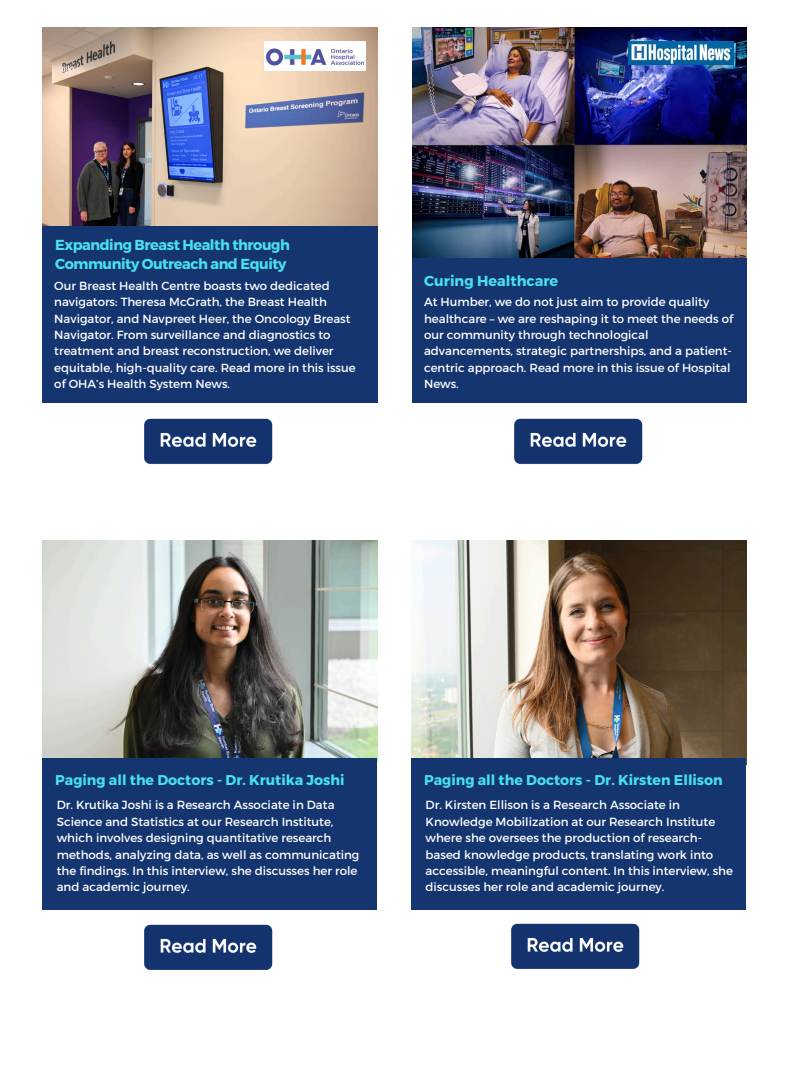
<style>
.page{position:relative;width:810px;height:1080px;background:#fff}
.page>*{position:absolute;margin:0;border:0;box-sizing:border-box;transform-origin:0 0}
.t1{font:700 14.5px/18.2px "Montserrat";letter-spacing:-.03em;color:#48dfef}
.t2{font:700 14.5px "Montserrat";color:#48dfef}
.t3{font:700 14.19px "Montserrat";color:#48dfef}
.t4{font:11.75px/16.4px "Montserrat";color:#fff}
</style>
<div class="page">
<img style="left:412px;top:27px;width:334px;height:231px">
<div style="left:412px;top:258px;width:335px;height:145px;background:#153571"></div>
<img style="left:514px;top:418px;width:129px;height:47px">
<img style="left:629px;top:41px;width:105px;height:23px">
<img style="left:42px;top:27px;width:335px;height:199px">
<div style="left:42px;top:226px;width:335px;height:177px;background:#153571"></div>
<img style="left:144px;top:418px;width:129px;height:47px">
<img style="left:42px;top:540px;width:335px;height:218px">
<div style="left:42px;top:758px;width:335px;height:151px;background:#153571"></div>
<img style="left:511px;top:923px;width:129px;height:47px">
<img style="left:411px;top:540px;width:335px;height:218px">
<div style="left:411px;top:758px;width:335px;height:151px;background:#153571"></div>
<img style="left:264px;top:41px;width:101px;height:30px">
<img style="left:144px;top:924px;width:129px;height:47px">
<h1 class="t1" style="left:55px;top:235px;width:236px">Expanding Breast Health through<br>Community Outreach and Equity</h1>
<p class="t4" style="left:54px;top:277px;width:303px">Our Breast Health Centre boasts two dedicated navigators: Theresa McGrath, the Breast Health Navigator, and Navpreet Heer, the Oncology Breast Navigator. From surveillance and diagnostics to treatment and breast reconstruction, we deliver equitable, high-quality care. Read more in this issue of OHA’s Health System News.</p>
<p class="t2" style="left:424px;top:271px;width:135px">Curing Healthcare</p>
<p class="t4" style="left:424px;top:293px;width:311px">At Humber, we do not just aim to provide quality healthcare – we are reshaping it to meet the needs of our community through technological advancements, strategic partnerships, and a patient&shy;centric approach. Read more in this issue of Hospital News.</p>
<h1 class="t3" style="left:55px;top:771px;width:291px">Paging all the Doctors - Dr. Krutika Joshi</h1>
<p class="t4" style="left:57px;top:796px;width:304px">Dr. Krutika Joshi is a Research Associate in Data Science and Statistics at our Research Institute, which involves designing quantitative research methods, analyzing data, as well as communicating the findings. In this interview, she discusses her role and academic journey.</p>
<p class="t3" style="left:424px;top:771px;width:300px">Paging all the Doctors - Dr. Kirsten Ellison</p>
<p class="t4" style="left:426px;top:796px;width:309px">Dr. Kirsten Ellison is a Research Associate in Knowledge Mobilization at our Research Institute where she oversees the production of research&shy;based knowledge products, translating work into accessible, meaningful content. In this interview, she discusses her role and academic journey.</p>
</div>
